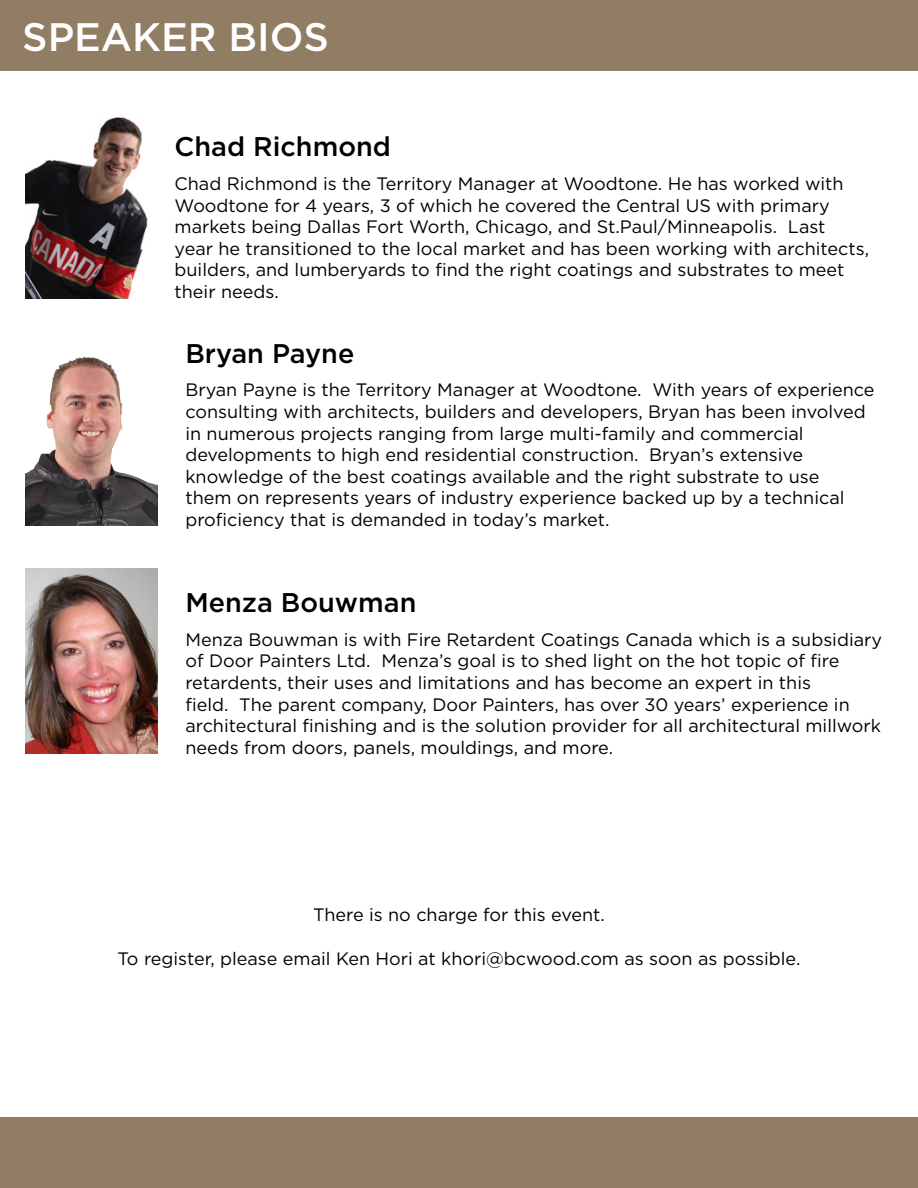
<style>
.page{position:relative;width:918px;height:1188px;background:#fff}
.page>*{position:absolute;margin:0;border:0;box-sizing:border-box;transform-origin:0 0}
.t1{font:500 39.75px "Gotham";color:#fff}
.t2{font:500 27px "Gotham";color:#000}
.t3{font:18px/21.6px "Gotham";color:#000}
</style>
<div class="page">
<img style="left:26px;top:356px;width:132px;height:170px">
<img style="left:26px;top:569px;width:132px;height:185px">
<div style="left:0;top:0;width:918px;height:70px;background:#907d63"></div>
<div style="left:0;top:1118px;width:918px;height:70px;background:#907d63"></div>
<img style="left:26px;top:117px;width:122px;height:181px">
<h1 class="t1" style="left:22px;top:11px;width:308px">SPEAKER BIOS</h1>
<h2 class="t2" style="left:175px;top:129px;width:218px">Chad Richmond</h2>
<p class="t3" style="left:175px;top:173px;width:696px">Chad Richmond is the Territory Manager at Woodtone. He has worked with Woodtone for 4 years, 3 of which he covered the Central US with primary markets being Dallas Fort Worth, Chicago, and St.Paul/Minneapolis. Last<br>year he transitioned to the local market and has been working with architects, builders, and lumberyards to find the right coatings and substrates to meet their needs.</p>
<h2 class="t2" style="left:185px;top:335px;width:170px">Bryan Payne</h2>
<p class="t3" style="left:185px;top:379px;width:691px">Bryan Payne is the Territory Manager at Woodtone. With years of experience consulting with architects, builders and developers, Bryan has been involved in numerous projects ranging from large multi-family and commercial developments to high end residential construction. Bryan’s extensive knowledge of the best coatings available and the right substrate to use<br>them on represents years of industry experience backed up by a technical proficiency that is demanded in today’s market.</p>
<h2 class="t2" style="left:185px;top:585px;width:233px">Menza Bouwman</h2>
<p class="t3" style="left:185px;top:628px;width:698px">Menza Bouwman is with Fire Retardent Coatings Canada which is a subsidiary of Door Painters Ltd. Menza’s goal is to shed light on the hot topic of fire retardents, their uses and limitations and has become an expert in this<br>field. The parent company, Door Painters, has over 30 years’ experience in architectural finishing and is the solution provider for all architectural millwork needs from doors, panels, mouldings, and more.</p>
<p class="t3" style="left:313px;top:904px;width:293px">There is no charge for this event.</p>
<p class="t3" style="left:118px;top:947px;width:684px">To register, please email Ken Hori at khori@bcwood.com as soon as possible.</p>
</div>
